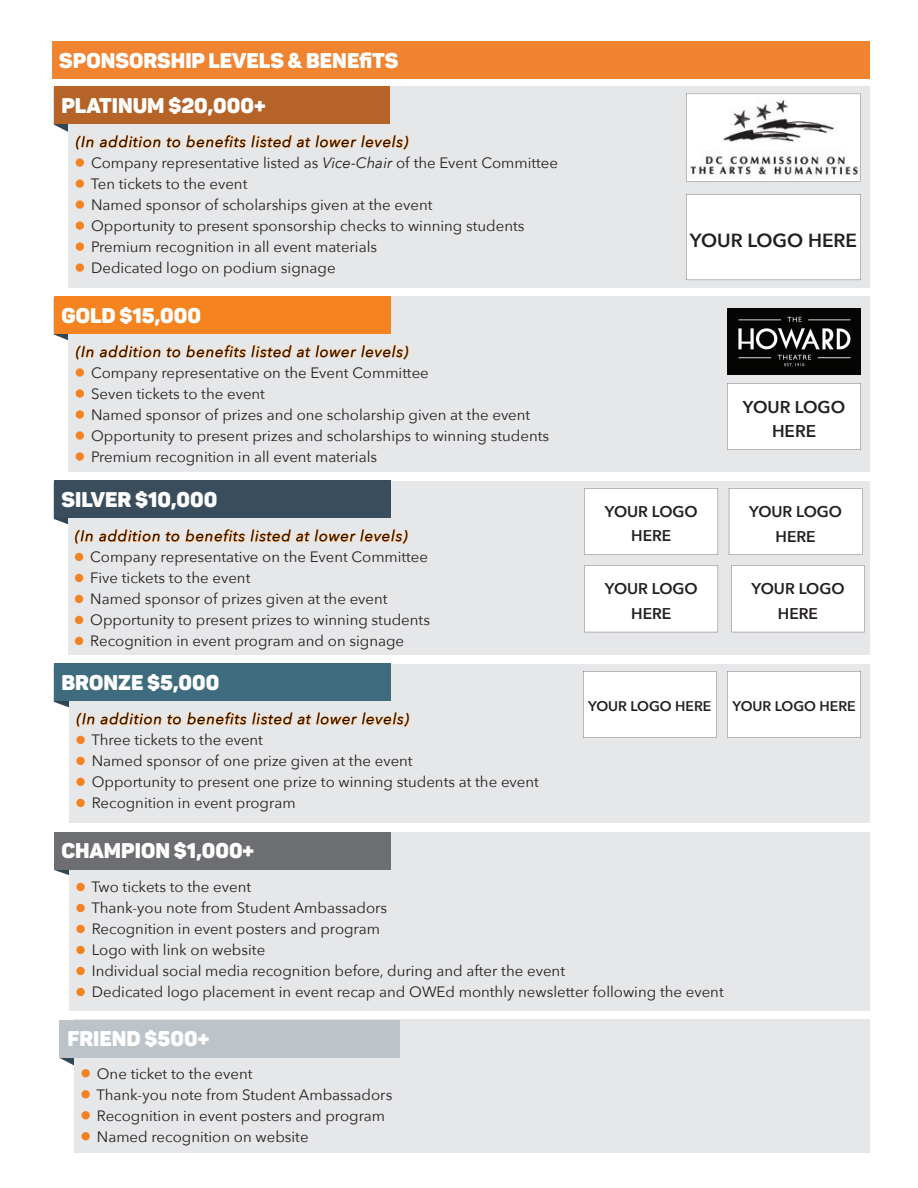
<style>
.page{position:relative;width:918px;height:1188px;background:#fff}
.page>*{position:absolute;margin:0;border:0;box-sizing:border-box;transform-origin:0 0}
.t1{font:21px "Panton Black Caps";color:#fff}
.t2{font:600 18.9px "Avenir Next";color:#231f20}
.t3{font:600 17.1px/23.9px "Avenir Next";color:#231f20;text-align:center}
.t4{font:600 15.6px/25.2px "Avenir Next";color:#231f20;text-align:center}
.t5{font:15px "Avenir Next";color:#231f20}
.t6{font:italic 15px "Avenir Next";letter-spacing:.05em;color:#040503}
.t7{font:600 13.95px "Avenir Next";color:#231f20}
.s1{color:#f48221}
.s2{font-style:italic}
</style>
<div class="page">
<div style="left:69px;top:86px;width:801px;height:201px;background:#e6e7e9"></div>
<svg style="left:54px;top:88px;width:355px;height:62px"></svg>
<svg style="left:75px;top:158px;width:9px;height:9px"></svg>
<svg style="left:75px;top:179px;width:9px;height:9px"></svg>
<svg style="left:75px;top:200px;width:9px;height:9px"></svg>
<svg style="left:75px;top:221px;width:9px;height:9px"></svg>
<svg style="left:75px;top:242px;width:9px;height:9px"></svg>
<svg style="left:75px;top:263px;width:9px;height:9px"></svg>
<div style="left:54px;top:86px;width:335px;height:38px;background:#b56327"></div>
<div style="left:52px;top:41px;width:818px;height:38px;background:#f08431"></div>
<div style="left:69px;top:296px;width:801px;height:176px;background:#e6e7e9"></div>
<svg style="left:54px;top:334px;width:355px;height:26px"></svg>
<svg style="left:75px;top:368px;width:9px;height:9px"></svg>
<svg style="left:75px;top:389px;width:9px;height:9px"></svg>
<svg style="left:75px;top:410px;width:9px;height:9px"></svg>
<svg style="left:75px;top:431px;width:9px;height:9px"></svg>
<svg style="left:75px;top:452px;width:9px;height:9px"></svg>
<div style="left:54px;top:296px;width:337px;height:38px;background:#f58420"></div>
<div style="left:68px;top:481px;width:802px;height:174px;background:#e6e7e9"></div>
<svg style="left:54px;top:518px;width:39px;height:26px"></svg>
<svg style="left:99px;top:529px;width:309px;height:15px"></svg>
<svg style="left:74px;top:552px;width:10px;height:10px"></svg>
<svg style="left:74px;top:573px;width:10px;height:10px"></svg>
<svg style="left:74px;top:594px;width:10px;height:10px"></svg>
<svg style="left:74px;top:615px;width:10px;height:10px"></svg>
<svg style="left:74px;top:636px;width:10px;height:10px"></svg>
<div style="left:54px;top:481px;width:337px;height:37px;background:#3a4d5d"></div>
<div style="left:69px;top:832px;width:801px;height:179px;background:#e6e7e9"></div>
<svg style="left:54px;top:869px;width:33px;height:23px"></svg>
<svg style="left:76px;top:903px;width:9px;height:10px"></svg>
<svg style="left:76px;top:924px;width:9px;height:10px"></svg>
<svg style="left:76px;top:945px;width:9px;height:10px"></svg>
<svg style="left:76px;top:966px;width:9px;height:10px"></svg>
<svg style="left:76px;top:987px;width:9px;height:10px"></svg>
<div style="left:54px;top:832px;width:337px;height:37px;background:#6d6e71"></div>
<img style="left:728px;top:308px;width:133px;height:66px">
<div style="left:74px;top:1020px;width:796px;height:133px;background:#e6e7e9"></div>
<svg style="left:60px;top:1057px;width:32px;height:21px"></svg>
<svg style="left:81px;top:1090px;width:9px;height:9px"></svg>
<svg style="left:81px;top:1111px;width:9px;height:9px"></svg>
<svg style="left:81px;top:1132px;width:9px;height:9px"></svg>
<div style="left:60px;top:1020px;width:340px;height:37px;background:#bcc4c9"></div>
<div style="left:69px;top:664px;width:801px;height:158px;background:#e6e7e9"></div>
<svg style="left:54px;top:701px;width:127px;height:26px"></svg>
<svg style="left:187px;top:712px;width:223px;height:15px"></svg>
<svg style="left:76px;top:735px;width:9px;height:9px"></svg>
<svg style="left:76px;top:756px;width:9px;height:9px"></svg>
<svg style="left:76px;top:777px;width:9px;height:9px"></svg>
<svg style="left:76px;top:798px;width:9px;height:9px"></svg>
<div style="left:54px;top:664px;width:337px;height:37px;background:#3e6c7e"></div>
<div style="left:727px;top:383px;width:134px;height:67px;background:#fff"></div>
<svg style="left:686px;top:94px;width:175px;height:87px;background:#e4e3e3"></svg>
<div style="left:686px;top:194px;width:175px;height:86px;background:#fff"></div>
<div style="left:729px;top:488px;width:133px;height:67px;background:#fff"></div>
<div style="left:731px;top:565px;width:134px;height:67px;background:#fff"></div>
<div style="left:585px;top:488px;width:133px;height:67px;background:#fff"></div>
<div style="left:585px;top:565px;width:133px;height:67px;background:#fff"></div>
<div style="left:727px;top:671px;width:134px;height:67px;background:#fff"></div>
<div style="left:583px;top:671px;width:134px;height:67px;background:#fff"></div>
<h1 class="t1" style="left:59px;top:47px;width:341px">SPONSORSHIP LEVELS &amp; BENEFITS</h1>
<h1 class="t1" style="left:61px;top:92px;width:206px">PLATINUM $20,000+</h1>
<p class="t6" style="left:76px;top:129px;width:334px">(In addition to benefits listed at lower levels)</p>
<p class="t5" style="left:76px;top:150px;width:483px"><span class="s1">•</span> Company representative listed as <span class="s2">Vice-Chair</span> of the Event Committee</p>
<p class="t5" style="left:76px;top:171px;width:173px"><span class="s1">•</span> Ten tickets to the event</p>
<p class="t5" style="left:76px;top:192px;width:358px"><span class="s1">•</span> Named sponsor of scholarships given at the event</p>
<p class="t5" style="left:76px;top:213px;width:450px"><span class="s1">•</span> Opportunity to present sponsorship checks to winning students</p>
<p class="t5" style="left:76px;top:234px;width:303px"><span class="s1">•</span> Premium recognition in all event materials</p>
<p class="t5" style="left:76px;top:255px;width:261px"><span class="s1">•</span> Dedicated logo on podium signage</p>
<h1 class="t1" style="left:62px;top:302px;width:141px">GOLD $15,000</h1>
<p class="t6" style="left:76px;top:339px;width:334px">(In addition to benefits listed at lower levels)</p>
<p class="t5" style="left:76px;top:360px;width:354px"><span class="s1">•</span> Company representative on the Event Committee</p>
<p class="t5" style="left:76px;top:381px;width:190px"><span class="s1">•</span> Seven tickets to the event</p>
<p class="t5" style="left:76px;top:402px;width:456px"><span class="s1">•</span> Named sponsor of prizes and one scholarship given at the event</p>
<p class="t5" style="left:76px;top:423px;width:475px"><span class="s1">•</span> Opportunity to present prizes and scholarships to winning students</p>
<p class="t5" style="left:76px;top:444px;width:303px"><span class="s1">•</span> Premium recognition in all event materials</p>
<h1 class="t1" style="left:62px;top:486px;width:157px">SILVER $10,000</h1>
<p class="t6" style="left:75px;top:523px;width:334px">(In addition to benefits listed at lower levels)</p>
<p class="t5" style="left:75px;top:544px;width:354px"><span class="s1">•</span> Company representative on the Event Committee</p>
<p class="t5" style="left:75px;top:565px;width:177px"><span class="s1">•</span> Five tickets to the event</p>
<p class="t5" style="left:75px;top:586px;width:314px"><span class="s1">•</span> Named sponsor of prizes given at the event</p>
<p class="t5" style="left:75px;top:607px;width:356px"><span class="s1">•</span> Opportunity to present prizes to winning students</p>
<p class="t5" style="left:75px;top:628px;width:330px"><span class="s1">•</span> Recognition in event program and on signage</p>
<h1 class="t1" style="left:62px;top:669px;width:159px">BRONZE $5,000</h1>
<p class="t6" style="left:77px;top:706px;width:334px">(In addition to benefits listed at lower levels)</p>
<p class="t5" style="left:77px;top:727px;width:188px"><span class="s1">•</span> Three tickets to the event</p>
<p class="t5" style="left:77px;top:748px;width:337px"><span class="s1">•</span> Named sponsor of one prize given at the event</p>
<p class="t5" style="left:77px;top:769px;width:464px"><span class="s1">•</span> Opportunity to present one prize to winning students at the event</p>
<p class="t5" style="left:77px;top:790px;width:220px"><span class="s1">•</span> Recognition in event program</p>
<h1 class="t1" style="left:61px;top:837px;width:194px">CHAMPION $1,000+</h1>
<p class="t2" style="left:690px;top:224px;width:169px">YOUR LOGO HERE</p>
<p class="t4" style="left:605px;top:500px;width:95px;line-height:23.9px">YOUR LOGO<br>HERE</p>
<p class="t4" style="left:605px;top:575px;width:95px">YOUR LOGO<br>HERE</p>
<p class="t3" style="left:743px;top:395px;width:104px">YOUR LOGO<br>HERE</p>
<p class="t4" style="left:749px;top:498px;width:95px">YOUR LOGO<br>HERE</p>
<p class="t4" style="left:752px;top:575px;width:95px">YOUR LOGO<br>HERE</p>
<p class="t7" style="left:588px;top:695px;width:125px">YOUR LOGO HERE</p>
<p class="t7" style="left:732px;top:695px;width:125px">YOUR LOGO HERE</p>
<p class="t5" style="left:77px;top:874px;width:176px"><span class="s1">•</span> Two tickets to the event</p>
<p class="t5" style="left:77px;top:895px;width:312px"><span class="s1">•</span> Thank-you note from Student Ambassadors</p>
<p class="t5" style="left:77px;top:916px;width:305px"><span class="s1">•</span> Recognition in event posters and program</p>
<p class="t5" style="left:77px;top:937px;width:190px"><span class="s1">•</span> Logo with link on website</p>
<p class="t5" style="left:77px;top:958px;width:490px"><span class="s1">•</span> Individual social media recognition before, during and after the event</p>
<p class="t5" style="left:77px;top:979px;width:648px"><span class="s1">•</span> Dedicated logo placement in event recap and OWEd monthly newsletter following the event</p>
<h1 class="t1" style="left:67px;top:1025px;width:144px">FRIEND $500+</h1>
<p class="t5" style="left:82px;top:1061px;width:172px"><span class="s1">•</span> One ticket to the event</p>
<p class="t5" style="left:82px;top:1082px;width:312px"><span class="s1">•</span> Thank-you note from Student Ambassadors</p>
<p class="t5" style="left:82px;top:1103px;width:305px"><span class="s1">•</span> Recognition in event posters and program</p>
<p class="t5" style="left:82px;top:1124px;width:228px"><span class="s1">•</span> Named recognition on website</p>
</div>
